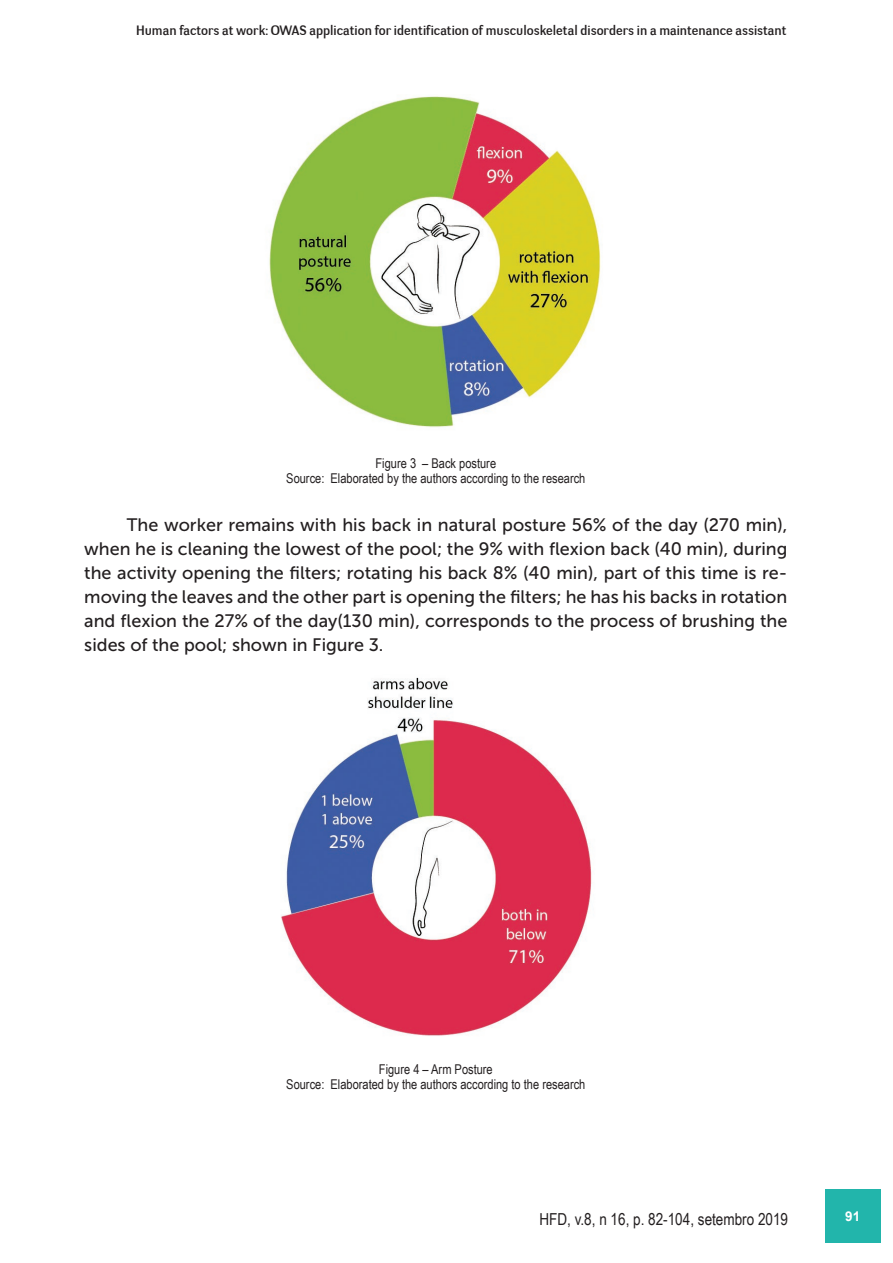
<style>
.page{position:relative;width:893px;height:1263px;background:#fff}
.page>*{position:absolute;margin:0;border:0;box-sizing:border-box;transform-origin:0 0}
.t1{font:18px/24px "Museo Sans 500";color:#231f20;text-align:justify}
.t2{font:16.5px "Arial Narrow";color:#231f20}
.t3{font:13.5px/15px "Arial Narrow";color:#231f20;text-align:center}
.t4{font:13.5px "Negotiate Free";color:#231f20}
.t5{font:700 13.5px "Arial";color:#fff}
</style>
<div class="page">
<div style="left:825px;top:1189px;width:55px;height:53px;background:#22b5ab"></div>
<img style="left:269px;top:96px;width:332px;height:331px">
<img style="left:281px;top:677px;width:311px;height:359px">
<p class="t4" style="left:136px;top:22px;width:652px">Human factors at work: OWAS application for identification of musculoskeletal disorders in a maintenance assistant</p>
<p class="t3" style="left:286px;top:455px;width:301px">Figure 3 – Back posture<br>Source: Elaborated by the authors according to the research</p>
<p class="t1" style="left:84px;top:512px;width:705px;text-indent:43px">The worker remains with his back in natural posture 56% of the day (270 min), when he is cleaning the lowest of the pool; the 9% with flexion back (40 min), during the activity opening the filters; rotating his back 8% (40 min), part of this time is re&shy;moving the leaves and the other part is opening the filters; he has his backs in rotation and flexion the 27% of the day(130 min), corresponds to the process of brushing the sides of the pool; shown in Figure 3.</p>
<p class="t3" style="left:286px;top:1061px;width:301px">Figure 4 – Arm Posture<br>Source: Elaborated by the authors according to the research</p>
<p class="t2" style="left:539px;top:1206px;width:250px">HFD, v.8, n 16, p. 82-104, setembro 2019</p>
<p class="t5" style="left:845px;top:1207px;width:17px">91</p>
</div>
